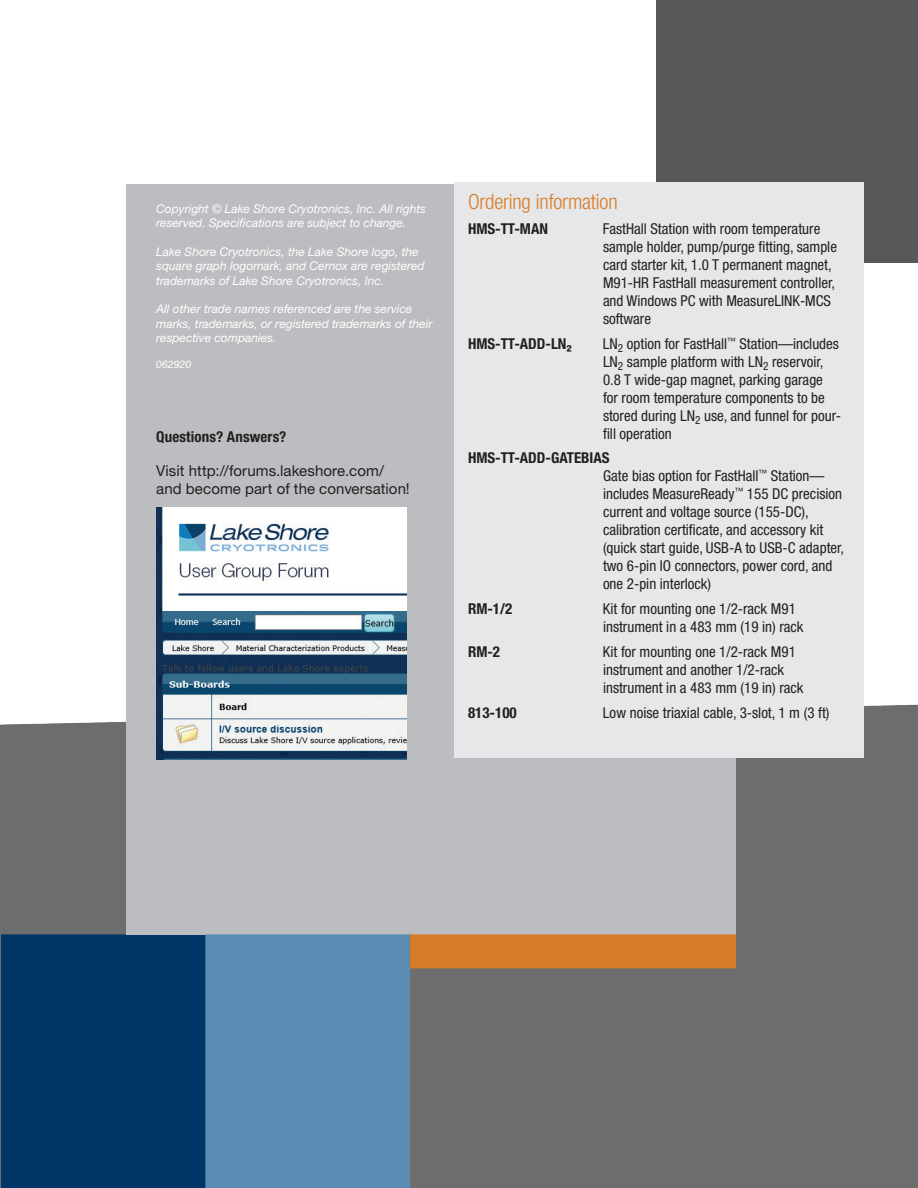
<style>
.page{position:relative;width:918px;height:1188px;background:#fff}
.page>*{position:absolute;margin:0;border:0;box-sizing:border-box;transform-origin:0 0}
.Subhead_1{font:300 condensed 21px "Helvetica Neue LTW1 G";letter-spacing:-.01em;color:#d87b27}
.Body_text{font:condensed 15px/18px "Helvetica Neue LTW1 G";color:#231f20}
.Body_text-2{font:15px/18px "Helvetica Neue LTW1 G";letter-spacing:.005em;color:#231f20}
.Body_text-3{font:700 condensed 15px "Helvetica Neue LTW1 G";color:#231f20}
.Caption_2{font:italic 12px/14.4px "Helvetica Neue LTW1 G";color:#fff}
.Caption_2-2{font:italic 10.5px "Helvetica Neue LTW1 G";color:#fff}
.s1{font-weight:700}
</style>
<div class="page">
<img style="left:0;top:281px;width:918px;height:907px">
<div style="left:1px;top:934px;width:205px;height:254px;background:#003667"></div>
<div style="left:127px;top:184px;width:609px;height:750px;background:#bcbdc0"></div>
<div style="left:656px;top:0;width:262px;height:263px;background:#57585a"></div>
<div style="left:206px;top:934px;width:204px;height:254px;background:#5a8cb4"></div>
<div style="left:410px;top:934px;width:326px;height:34px;background:#d87b27"></div>
<img style="left:156px;top:507px;width:251px;height:252px">
<div style="left:454px;top:182px;width:410px;height:576px;background:#e6e7e9"></div>
<p class="Caption_2" style="left:156px;top:201px;width:271px">Copyright © Lake Shore Cryotronics, Inc. All rights reserved. Specifications are subject to change.</p>
<p class="Caption_2" style="left:156px;top:244px;width:270px">Lake Shore Cryotronics, the Lake Shore logo, the square graph logomark, and Cernox are registered trademarks of Lake Shore Cryotronics, Inc.</p>
<p class="Caption_2" style="left:156px;top:302px;width:278px">All other trade names referenced are the service marks, trademarks, or registered trademarks of their respective companies.</p>
<p class="Caption_2-2" style="left:156px;top:358px;width:37px">062920</p>
<p class="Body_text-3" style="left:156px;top:428px;width:132px">Questions? Answers?</p>
<p class="Body_text-2" style="left:156px;top:462px;width:255px">Visit http://forums.lakeshore.com/ and become part of the conversation!</p>
<p class="Subhead_1" style="left:468px;top:189px;width:151px">Ordering information</p>
<p class="Body_text-3" style="left:468px;top:220px;width:81px">HMS-TT-MAN</p>
<p class="Body_text" style="left:603px;top:220px;width:236px">FastHall Station with room temperature sample holder, pump/purge fitting, sample card starter kit, 1.0 T permanent magnet, M91-HR FastHall measurement controller, and Windows PC with MeasureLINK-MCS software</p>
<p class="Body_text-3" style="left:468px;top:334px;width:105px">HMS-TT-ADD-LN₂</p>
<p class="Body_text" style="left:603px;top:335px;width:240px">LN<sub>2</sub> option for FastHall<sup>™</sup> Station—includes LN<sub>2</sub> sample platform with LN<sub>2</sub> reservoir, 0.8 T wide-gap magnet, parking garage for room temperature components to be stored during LN<sub>2</sub> use, and funnel for pour&shy;fill operation</p>
<p class="Body_text" style="left:603px;top:449px;width:243px;text-indent:-135px"><span class="s1">HMS-TT-ADD-GATEBIAS<br></span>Gate bias option for FastHall<sup>™</sup> Station— includes MeasureReady<sup>™</sup> 155 DC precision current and voltage source (155-DC), calibration certificate, and accessory kit (quick start guide, USB-A to USB-C adapter, two 6-pin IO connectors, power cord, and one 2-pin interlock)</p>
<p class="Body_text-3" style="left:468px;top:600px;width:46px">RM-1/2</p>
<p class="Body_text" style="left:603px;top:600px;width:202px">Kit for mounting one 1/2-rack M91 instrument in a 483 mm (19 in) rack</p>
<p class="Body_text-3" style="left:468px;top:643px;width:34px">RM-2</p>
<p class="Body_text" style="left:603px;top:643px;width:202px">Kit for mounting one 1/2-rack M91 instrument and another 1/2-rack instrument in a 483 mm (19 in) rack</p>
<p class="Body_text-3" style="left:468px;top:703px;width:50px">813-100</p>
<p class="Body_text" style="left:603px;top:704px;width:228px">Low noise triaxial cable, 3-slot, 1 m (3 ft)</p>
</div>
